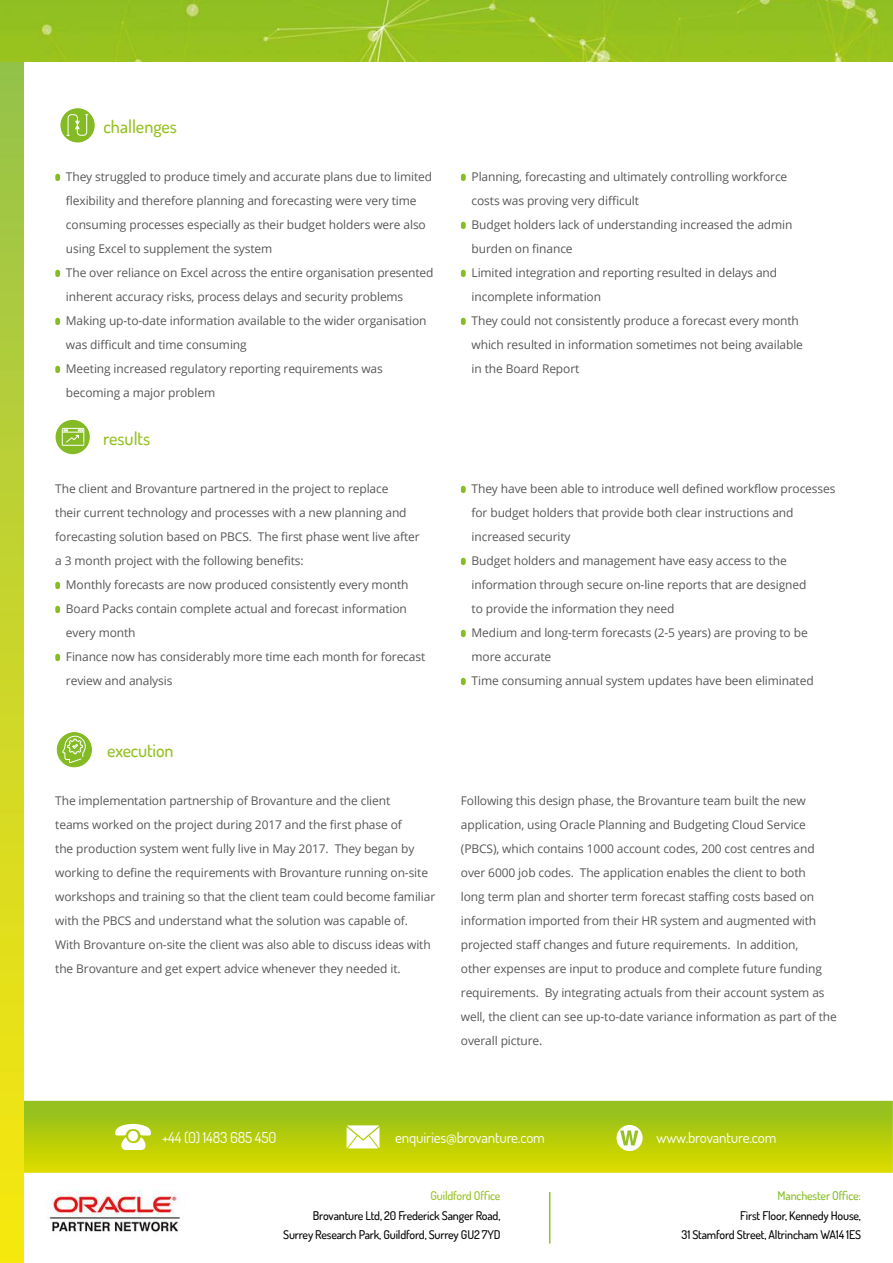
<style>
.page{position:relative;width:893px;height:1263px;background:#fff}
.page>*{position:absolute;margin:0;border:0;box-sizing:border-box;transform-origin:0 0}
.t1{font:500 18px "Dosis";color:#94c120}
.t2{font:15px "Dosis";letter-spacing:-.01em;color:#fff}
.t3{font:12px/24px "Open Sans";letter-spacing:-.01em;color:#585756}
.t4{font:500 12px/19.5px "Dosis";letter-spacing:-.015em;color:#000;text-align:right}
.t5{font:500 12px "Dosis";letter-spacing:-.015em;color:#86bc24}
.t6{font:500 12px "Dosis";letter-spacing:-.015em;color:#94c120}
</style>
<div class="page">
<img style="left:23px;top:1101px;width:870px;height:72px">
<svg style="left:115px;top:1124px;width:36px;height:26px"></svg>
<div style="left:128px;top:1131px;width:10px;height:10px;background:#fff;border-radius:50%"></div>
<svg style="left:347px;top:1125px;width:32px;height:23px"></svg>
<svg style="left:616px;top:1125px;width:27px;height:26px"></svg>
<svg style="left:620px;top:1130px;width:18px;height:15px"></svg>
<hr style="left:549px;top:1192px;width:1px;height:51px;background:#94c120">
<img style="left:0;top:61px;width:23px;height:1202px">
<img style="left:48px;top:1190px;width:132px;height:42px">
<img style="left:0;top:0;width:893px;height:61px">
<div style="left:60px;top:108px;width:35px;height:34px;background:#84bb25;border-radius:50%"></div>
<svg style="left:67px;top:114px;width:21px;height:22px"></svg>
<svg style="left:55px;top:174px;width:5px;height:7px"></svg>
<svg style="left:55px;top:270px;width:5px;height:7px"></svg>
<svg style="left:55px;top:318px;width:5px;height:7px"></svg>
<svg style="left:55px;top:366px;width:5px;height:7px"></svg>
<svg style="left:461px;top:174px;width:5px;height:7px"></svg>
<svg style="left:461px;top:222px;width:5px;height:7px"></svg>
<svg style="left:461px;top:270px;width:5px;height:7px"></svg>
<svg style="left:461px;top:318px;width:5px;height:7px"></svg>
<svg style="left:56px;top:420px;width:34px;height:34px"></svg>
<div style="left:62px;top:428px;width:22px;height:17px;border:1px solid #fff"></div>
<svg style="left:62px;top:429px;width:22px;height:13px"></svg>
<svg style="left:55px;top:582px;width:5px;height:7px"></svg>
<svg style="left:55px;top:606px;width:5px;height:7px"></svg>
<svg style="left:55px;top:654px;width:5px;height:7px"></svg>
<svg style="left:461px;top:486px;width:5px;height:7px"></svg>
<svg style="left:461px;top:558px;width:5px;height:7px"></svg>
<svg style="left:461px;top:630px;width:5px;height:7px"></svg>
<svg style="left:461px;top:678px;width:5px;height:7px"></svg>
<div style="left:57px;top:733px;width:34px;height:34px;background:#84bb25;border-radius:50%"></div>
<div style="left:57px;top:732px;width:35px;height:35px;border:1px solid #84bb25;border-radius:50%"></div>
<svg style="left:62px;top:736px;width:23px;height:27px"></svg>
<h1 class="t1" style="left:103px;top:119px;width:75px">challenges</h1>
<p class="t3" style="left:66px;top:164px;width:369px">They struggled to produce timely and accurate plans due to limited flexibility and therefore planning and forecasting were very time consuming processes especially as their budget holders were also using Excel to supplement the system<br>The over reliance on Excel across the entire organisation presented inherent accuracy risks, process delays and security problems Making up-to-date information available to the wider organisation was difficult and time consuming<br>Meeting increased regulatory reporting requirements was becoming a major problem</p>
<p class="t3" style="left:472px;top:164px;width:333px">Planning, forecasting and ultimately controlling workforce costs was proving very difficult<br>Budget holders lack of understanding increased the admin burden on finance<br>Limited integration and reporting resulted in delays and incomplete information<br>They could not consistently produce a forecast every month which resulted in information sometimes not being available in the Board Report</p>
<h1 class="t1" style="left:103px;top:431px;width:49px">results</h1>
<p class="t3" style="left:55px;top:476px;width:366px">The client and Brovanture partnered in the project to replace<br>their current technology and processes with a new planning and forecasting solution based on PBCS. The first phase went live after a 3 month project with the following benefits:</p>
<p class="t3" style="left:66px;top:572px;width:361px">Monthly forecasts are now produced consistently every month Board Packs contain complete actual and forecast information every month<br>Finance now has considerably more time each month for forecast review and analysis</p>
<p class="t3" style="left:472px;top:476px;width:365px">They have been able to introduce well defined workflow processes for budget holders that provide both clear instructions and increased security<br>Budget holders and management have easy access to the information through secure on-line reports that are designed<br>to provide the information they need<br>Medium and long-term forecasts (2-5 years) are proving to be more accurate<br>Time consuming annual system updates have been eliminated</p>
<h1 class="t1" style="left:107px;top:743px;width:68px">execution</h1>
<p class="t3" style="left:55px;top:788px;width:381px">The implementation partnership of Brovanture and the client<br>teams worked on the project during 2017 and the first phase of<br>the production system went fully live in May 2017. They began by working to define the requirements with Brovanture running on-site workshops and training so that the client team could become familiar with the PBCS and understand what the solution was capable of.<br>With Brovanture on-site the client was also able to discuss ideas with the Brovanture and get expert advice whenever they needed it.</p>
<p class="t3" style="left:461px;top:788px;width:377px">Following this design phase, the Brovanture team built the new application, using Oracle Planning and Budgeting Cloud Service (PBCS), which contains 1000 account codes, 200 cost centres and over 6000 job codes. The application enables the client to both<br>long term plan and shorter term forecast staffing costs based on information imported from their HR system and augmented with projected staff changes and future requirements. In addition,<br>other expenses are input to produce and complete future funding requirements. By integrating actuals from their account system as well, the client can see up-to-date variance information as part of the overall picture.</p>
<p class="t2" style="left:162px;top:1132px;width:116px">+44 (0) 1483 685 450</p>
<p class="t2" style="left:395px;top:1132px;width:151px">enquiries@brovanture.com</p>
<p class="t2" style="left:657px;top:1132px;width:121px">www.brovanture.com</p>
<p class="t6" style="left:430px;top:1188px;width:71px">Guildford Office</p>
<p class="t4" style="left:283px;top:1205px;width:219px">Brovanture Ltd, 20 Frederick Sanger Road,<br>Surrey Research Park, Guildford, Surrey GU2 7YD</p>
<p class="t5" style="left:778px;top:1188px;width:85px">Manchester Office:</p>
<p class="t4" style="left:682px;top:1205px;width:181px">First Floor, Kennedy House,<br>31 Stamford Street, Altrincham WA14 1ES</p>
</div>
